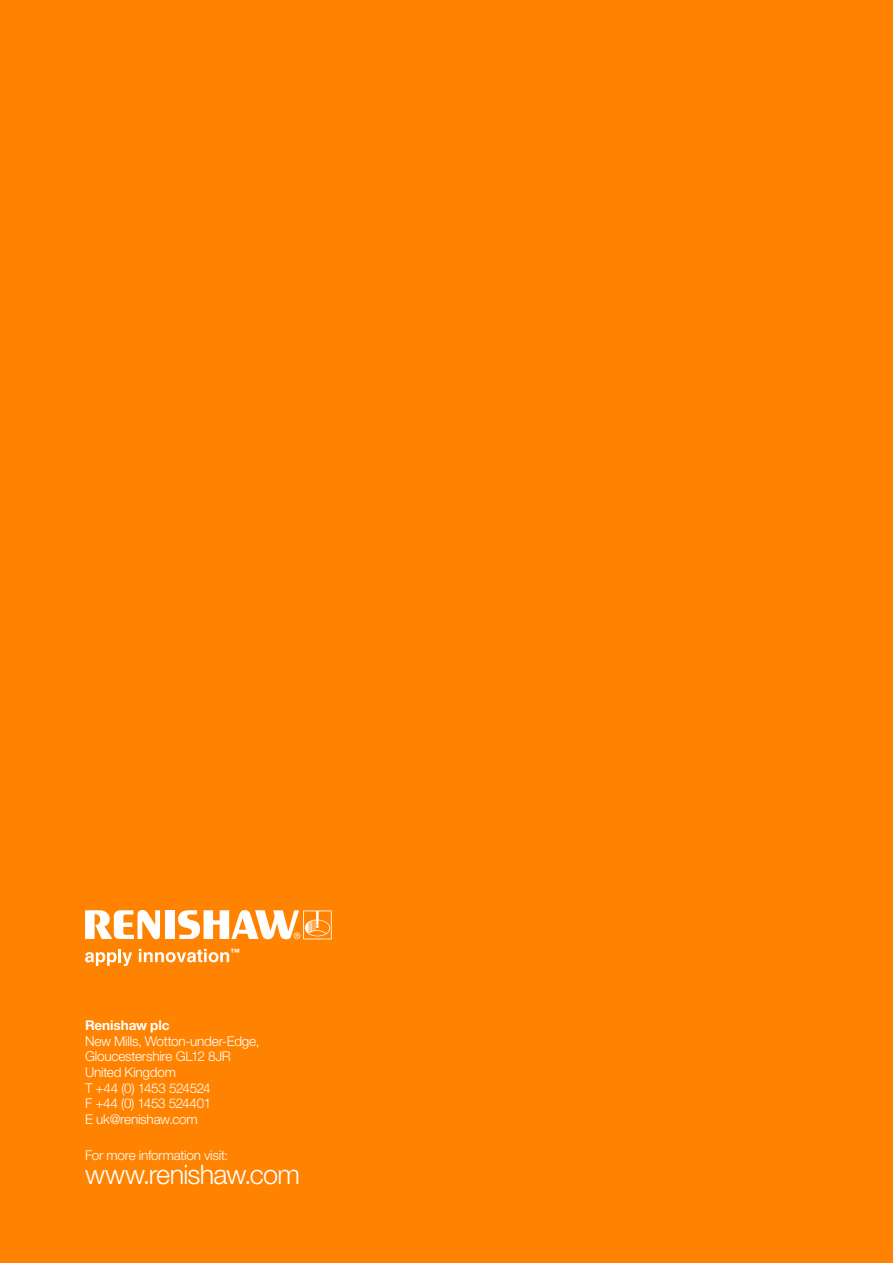
<style>
.page{position:relative;width:893px;height:1263px;background:#ff8300}
.page>*{position:absolute;margin:0;border:0;box-sizing:border-box;transform-origin:0 0}
.t1{font:300 27px "Helvetica Neue LT Std";letter-spacing:-.03em;color:#fff}
.t2{font:300 13.5px/15.6px "Helvetica Neue LT Std";letter-spacing:-.015em;color:#fff}
.t3{font:700 13.5px "Helvetica Neue LT Std";letter-spacing:-.005em;color:#fff}
.s1{font-size:12.75px}
</style>
<div class="page">
<svg style="left:85px;top:910px;width:247px;height:29px"></svg>
<svg style="left:85px;top:949px;width:154px;height:17px"></svg>
<p class="t3" style="left:85px;top:1017px;width:86px">Renishaw plc</p>
<p class="t2" style="left:85px;top:1033px;width:176px">New Mills, Wotton-under-Edge,<br>Gloucestershire GL12 8JR<br>United Kingdom<br>T +44 (0) 1453 524524<br>F +44 (0) 1453 524401<br>E uk@renishaw.com</p>
<p class="t2" style="left:85px;top:1147px;width:144px">For more information visit<span class="s1">:</span></p>
<h1 class="t1" style="left:85px;top:1158px;width:216px">www.renishaw.com</h1>
</div>
